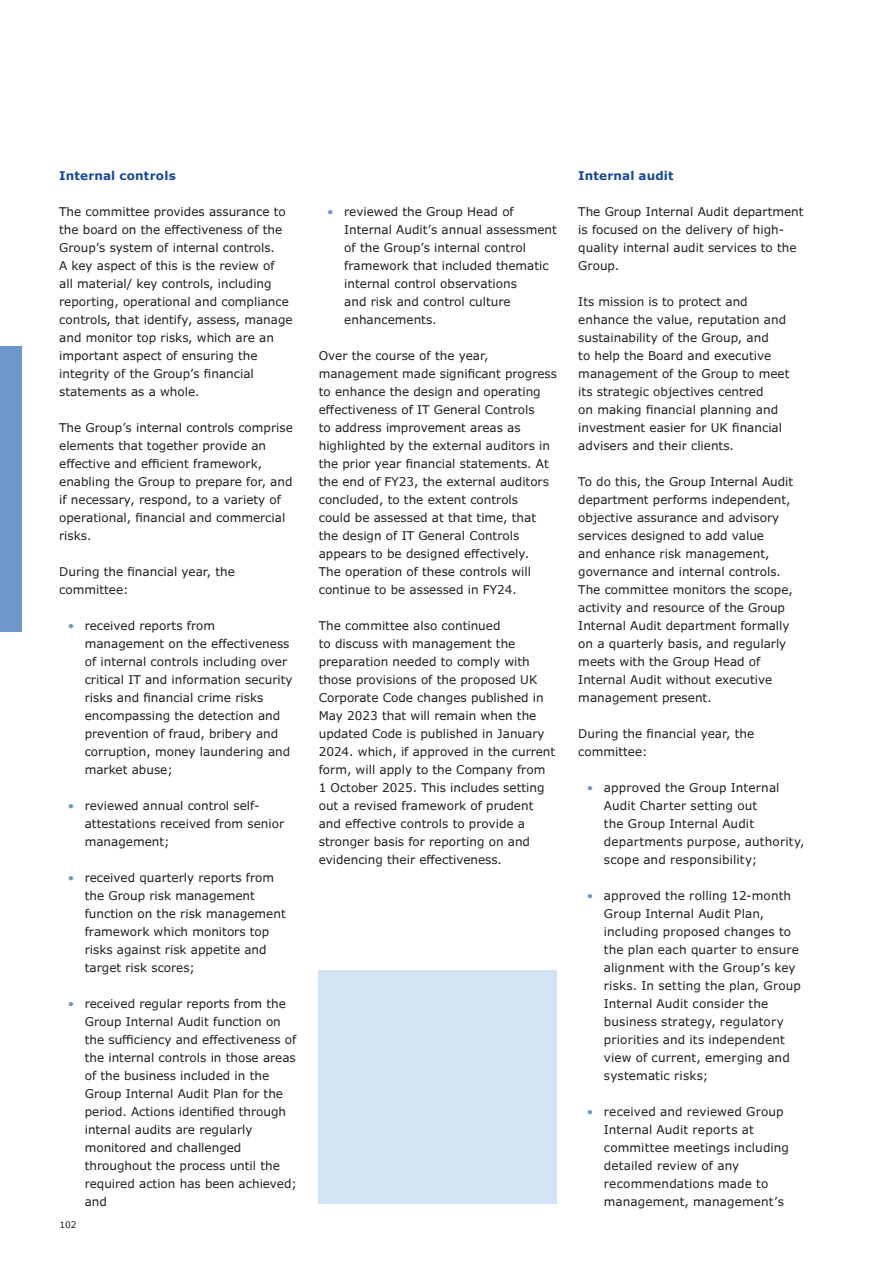
<style>
.page{position:relative;width:893px;height:1263px;background:#fff}
.page>*{position:absolute;margin:0;border:0;box-sizing:border-box;transform-origin:0 0}
.Body_copy{font:12px/18px "Verdana Pro";color:#231f20}
.H1_paragraph_header{font:700 12px "Verdana Pro";letter-spacing:.01em;color:#1a489b}
.t1{font:9px "Verdana Pro";color:#231f20}
.s1{color:#6c97c9}
</style>
<div class="page">
<div style="left:0;top:345px;width:21px;height:286px;background:#6c97c9"></div>
<div style="left:319px;top:969px;width:238px;height:234px;background:#d2e3f4"></div>
<p class="H1_paragraph_header" style="left:59px;top:168px;width:118px">Internal controls</p>
<p class="Body_copy" style="left:59px;top:203px;width:235px">The committee provides assurance to the board on the effectiveness of the Group’s system of internal controls.<br>A key aspect of this is the review of<br>all material/ key controls, including reporting, operational and compliance controls, that identify, assess, manage and monitor top risks, which are an important aspect of ensuring the integrity of the Group’s financial statements as a whole.</p>
<p class="Body_copy" style="left:59px;top:419px;width:235px">The Group’s internal controls comprise elements that together provide an effective and efficient framework, enabling the Group to prepare for, and if necessary, respond, to a variety of operational, financial and commercial risks.</p>
<p class="Body_copy" style="left:59px;top:563px;width:177px">During the financial year, the committee:</p>
<p class="Body_copy" style="left:85px;top:617px;width:209px;text-indent:-17px"><span class="s1">•</span> received reports from management on the effectiveness of internal controls including over critical IT and information security risks and financial crime risks encompassing the detection and prevention of fraud, bribery and corruption, money laundering and market abuse;</p>
<p class="Body_copy" style="left:85px;top:797px;width:201px;text-indent:-17px"><span class="s1">•</span> reviewed annual control self&shy;attestations received from senior management;</p>
<p class="Body_copy" style="left:85px;top:869px;width:203px;text-indent:-17px"><span class="s1">•</span> received quarterly reports from the Group risk management function on the risk management framework which monitors top risks against risk appetite and target risk scores;</p>
<p class="Body_copy" style="left:85px;top:995px;width:214px;text-indent:-17px"><span class="s1">•</span> received regular reports from the<br>Group Internal Audit function on the sufficiency and effectiveness of the internal controls in those areas of the business included in the<br>Group Internal Audit Plan for the period. Actions identified through internal audits are regularly monitored and challenged throughout the process until the required action has been achieved; and</p>
<p class="t1" style="left:60px;top:1219px;width:19px">102</p>
<p class="Body_copy" style="left:344px;top:203px;width:214px;text-indent:-17px"><span class="s1">•</span> reviewed the Group Head of<br>Internal Audit’s annual assessment of the Group’s internal control framework that included thematic internal control observations<br>and risk and control culture enhancements.</p>
<p class="Body_copy" style="left:319px;top:347px;width:240px">Over the course of the year, management made significant progress to enhance the design and operating effectiveness of IT General Controls<br>to address improvement areas as highlighted by the external auditors in the prior year financial statements. At the end of FY23, the external auditors concluded, to the extent controls<br>could be assessed at that time, that the design of IT General Controls appears to be designed effectively.<br>The operation of these controls will continue to be assessed in FY24.</p>
<p class="Body_copy" style="left:319px;top:617px;width:238px">The committee also continued<br>to discuss with management the preparation needed to comply with those provisions of the proposed UK Corporate Code changes published in May 2023 that will remain when the updated Code is published in January 2024. which, if approved in the current form, will apply to the Company from 1 October 2025. This includes setting out a revised framework of prudent and effective controls to provide a stronger basis for reporting on and evidencing their effectiveness.</p>
<p class="H1_paragraph_header" style="left:578px;top:168px;width:97px">Internal audit</p>
<p class="Body_copy" style="left:578px;top:203px;width:227px">The Group Internal Audit department is focused on the delivery of high&shy;quality internal audit services to the<br>Group.</p>
<p class="Body_copy" style="left:578px;top:293px;width:213px">Its mission is to protect and enhance the value, reputation and sustainability of the Group, and<br>to help the Board and executive management of the Group to meet its strategic objectives centred<br>on making financial planning and investment easier for UK financial advisers and their clients.</p>
<p class="Body_copy" style="left:578px;top:473px;width:216px">To do this, the Group Internal Audit department performs independent, objective assurance and advisory services designed to add value<br>and enhance risk management, governance and internal controls.<br>The committee monitors the scope, activity and resource of the Group<br>Internal Audit department formally on a quarterly basis, and regularly meets with the Group Head of<br>Internal Audit without executive management present.</p>
<p class="Body_copy" style="left:578px;top:725px;width:177px">During the financial year, the committee:</p>
<p class="Body_copy" style="left:604px;top:779px;width:202px;text-indent:-17px"><span class="s1">•</span> approved the Group Internal<br>Audit Charter setting out<br>the Group Internal Audit departments purpose, authority, scope and responsibility;</p>
<p class="Body_copy" style="left:604px;top:887px;width:199px;text-indent:-17px"><span class="s1">•</span> approved the rolling 12-month<br>Group Internal Audit Plan, including proposed changes to the plan each quarter to ensure alignment with the Group’s key risks. In setting the plan, Group<br>Internal Audit consider the business strategy, regulatory priorities and its independent view of current, emerging and systematic risks;</p>
<p class="Body_copy" style="left:604px;top:1103px;width:187px;text-indent:-17px"><span class="s1">•</span> received and reviewed Group<br>Internal Audit reports at committee meetings including detailed review of any recommendations made to management, management’s</p>
</div>
